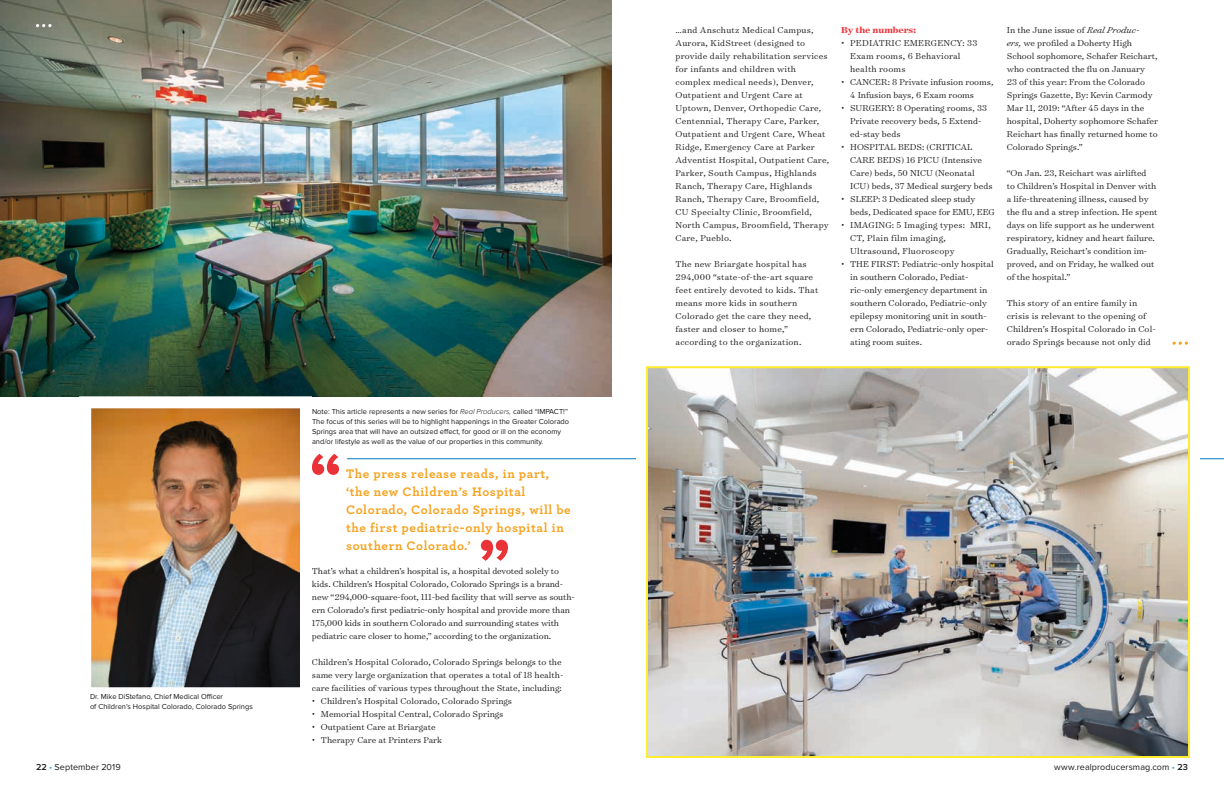
<style>
.page{position:relative;width:1224px;height:792px;background:#fff}
.page>*{position:absolute;margin:0;border:0;box-sizing:border-box;transform-origin:0 0}
.t1{font:700 73.2px "Proxima Nova";color:#e93338}
.t2{font:700 13px/18px "Archer Pro";letter-spacing:.05em;color:#f7a21e}
.t3{font:300 9.8px/13px "Surveyor Text";color:#1c1b1a}
.t4{font:300 9.8px/13px "Surveyor Text";letter-spacing:.02em;color:#1c1b1a}
.t5{font:700 9.8px "Surveyor Text";color:#e93338}
.t6{font:9px "Proxima Nova";letter-spacing:.01em;color:#1c1b1a}
.t7{font:7.5px/10px "Proxima Nova";color:#1c1b1a}
.s1{font-weight:300;font-style:italic}
.s2{font-style:italic}
.s3{font-weight:600}
.s4{color:#2ea5dc}
</style>
<div class="page">
<img style="left:0;top:0;width:612px;height:396px">
<svg style="left:1173px;top:342px;width:15px;height:3px"></svg>
<hr style="left:347px;top:458px;width:877px;height:1px;background:#0079bd">
<img style="left:73px;top:390px;width:245px;height:298px">
<img style="left:645px;top:366px;width:546px;height:392px">
<svg style="left:36px;top:24px;width:15px;height:3px"></svg>
<p class="t7" style="left:90px;top:692px;width:164px">Dr. Mike DiStefano, Chief Medical Officer<br>of Children’s Hospital Colorado, Colorado Springs</p>
<p class="t7" style="left:312px;top:407px;width:259px">Note: This article represents a new series for <span class="s1">Real Producers,</span> called “IMPACT!” The focus of this series will be to highlight happenings in the Greater Colorado Springs area that will have an outsized effect, for good or ill on the economy and/or lifestyle as well as the value of our properties in this community.</p>
<h1 class="t1" style="left:309px;top:446px;width:35px">“</h1>
<h2 class="t2" style="left:346px;top:464px;width:226px">The press release reads, in part, ‘the new Children’s Hospital<br>Colorado, Colorado Springs, will be the first pediatric-only hospital in southern Colorado.’</h2>
<h1 class="t1" style="left:477px;top:531px;width:35px">”</h1>
<p class="t3" style="left:312px;top:564px;width:264px">That’s what a children’s hospital is, a hospital devoted solely to kids. Children’s Hospital Colorado, Colorado Springs is a brand&shy;new “294,000-square-foot, 111-bed facility that will serve as south&shy;ern Colorado’s first pediatric-only hospital and provide more than 175,000 kids in southern Colorado and surrounding states with pediatric care closer to home,” according to the organization.</p>
<p class="t3" style="left:312px;top:655px;width:253px">Children’s Hospital Colorado, Colorado Springs belongs to the same very large organization that operates a total of 18 health&shy;care facilities of various types throughout the State, including:</p>
<p class="t3" style="left:312px;top:694px;width:202px">• Children’s Hospital Colorado, Colorado Springs</p>
<p class="t3" style="left:312px;top:707px;width:193px">• Memorial Hospital Central, Colorado Springs</p>
<p class="t3" style="left:312px;top:720px;width:125px">• Outpatient Care at Briargate</p>
<p class="t3" style="left:312px;top:733px;width:132px">• Therapy Care at Printers Park</p>
<p class="t4" style="left:676px;top:23px;width:155px">…and Anschutz Medical Campus,<br>Aurora, KidStreet (designed to provide daily rehabilitation services for infants and children with complex medical needs), Denver,<br>Outpatient and Urgent Care at<br>Uptown, Denver, Orthopedic Care,<br>Centennial, Therapy Care, Parker,<br>Outpatient and Urgent Care, Wheat<br>Ridge, Emergency Care at Parker<br>Adventist Hospital, Outpatient Care,<br>Parker, South Campus, Highlands<br>Ranch, Therapy Care, Highlands<br>Ranch, Therapy Care, Broomfield,<br>CU Specialty Clinic, Broomfield,<br>North Campus, Broomfield, Therapy<br>Care, Pueblo.</p>
<p class="t4" style="left:676px;top:257px;width:144px">The new Briargate hospital has<br>294,000 “state-of-the-art square feet entirely devoted to kids. That means more kids in southern<br>Colorado get the care they need, faster and closer to home,” according to the organization.</p>
<p class="t5" style="left:841px;top:23px;width:76px">By the numbers:</p>
<p class="t4" style="left:850px;top:36px;width:129px;text-indent:-9px">• PEDIATRIC EMERGENCY: 33<br>Exam rooms, 6 Behavioral health rooms</p>
<p class="t3" style="left:850px;top:75px;width:145px;text-indent:-9px">• CANCER: 8 Private infusion rooms,<br>4 Infusion bays, 6 Exam rooms</p>
<p class="t3" style="left:850px;top:101px;width:138px;text-indent:-9px">• SURGERY: 8 Operating rooms, 33<br>Private recovery beds, 5 Extend&shy;ed-stay beds</p>
<p class="t3" style="left:850px;top:140px;width:144px;text-indent:-9px">• HOSPITAL BEDS: (CRITICAL<br>CARE BEDS) 16 PICU (Intensive<br>Care) beds, 50 NICU (Neonatal<br>ICU) beds, 37 Medical surgery beds</p>
<p class="t3" style="left:850px;top:192px;width:146px;text-indent:-9px">• SLEEP: 3 Dedicated sleep study beds, Dedicated space for EMU, EEG</p>
<p class="t4" style="left:850px;top:218px;width:142px;text-indent:-9px">• IMAGING: 5 Imaging types: MRI,<br>CT, Plain film imaging,<br>Ultrasound, Fluoroscopy</p>
<p class="t3" style="left:850px;top:257px;width:145px;text-indent:-9px">• THE FIRST: Pediatric-only hospital in southern Colorado, Pediat&shy;ric-only emergency department in southern Colorado, Pediatric-only epilepsy monitoring unit in south&shy;ern Colorado, Pediatric-only oper&shy;ating room suites.</p>
<p class="t3" style="left:1007px;top:23px;width:153px">In the June issue of <span class="s2">Real Produc-<br>ers,</span> we profiled a Doherty High School sophomore, Schafer Reichart, who contracted the flu on January<br>23 of this year: From the Colorado Springs Gazette, By: Kevin Carmody Mar 11, 2019: “After 45 days in the hospital, Doherty sophomore Schafer Reichart has finally returned home to Colorado Springs.”</p>
<p class="t3" style="left:1007px;top:166px;width:152px">“On Jan. 23, Reichart was airlifted<br>to Children’s Hospital in Denver with a life-threatening illness, caused by the flu and a strep infection. He spent days on life support as he underwent respiratory, kidney and heart failure.<br>Gradually, Reichart’s condition im&shy;proved, and on Friday, he walked out of the hospital.”</p>
<p class="t3" style="left:1007px;top:296px;width:150px">This story of an entire family in crisis is relevant to the opening of Children’s Hospital Colorado in Col&shy;orado Springs because not only did</p>
<p class="t6" style="left:36px;top:762px;width:86px"><span class="s3">22</span> <span class="s4">•</span> September 2019</p>
<p class="t6" style="left:1054px;top:762px;width:135px">www.realproducersmag.com <span class="s4">•</span> <span class="s3">23</span></p>
</div>
